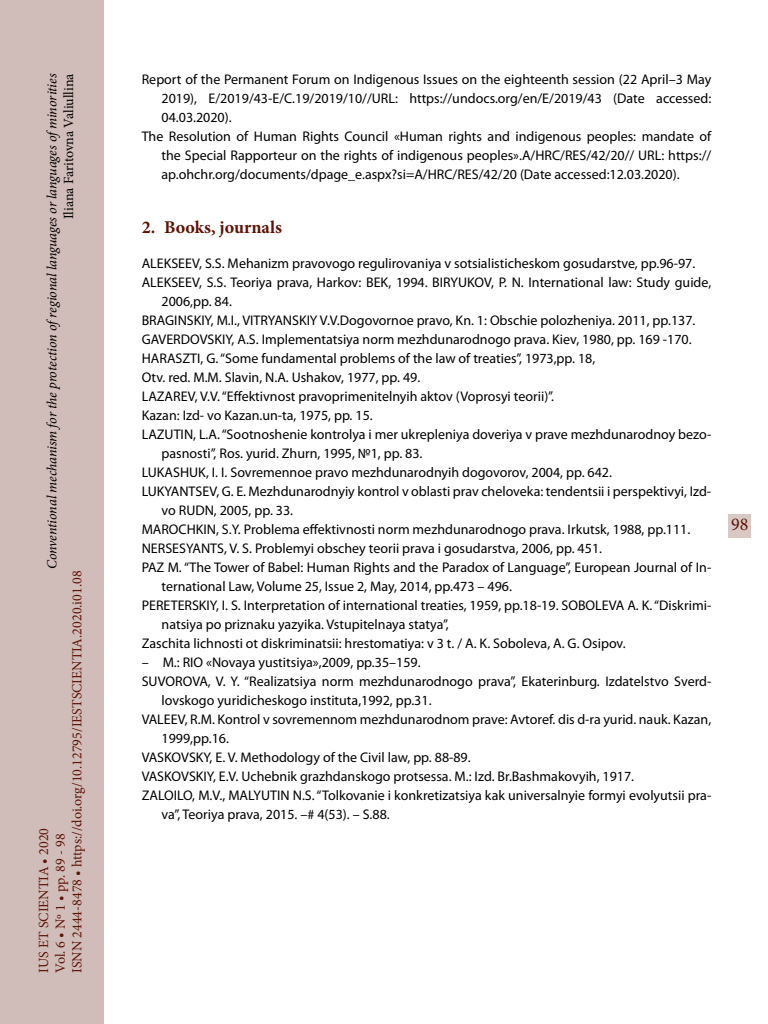
<style>
.page{position:relative;width:768px;height:1024px;background:#fff}
.page>*{position:absolute;margin:0;border:0;box-sizing:border-box;transform-origin:0 0}
._41_Enunciado_1_1{font:700 18px "Minion Pro";color:#5d1305}
.t1{font:18px "Minion Pro";color:#5d1305}
._80_Biblio_Ingl{font:14px/19px "Myriad Pro";color:#000}
.t2{font:14px/16.8px "Minion Pro";color:#5d1305}
.t3{font:italic 14px "Minion Pro";letter-spacing:-.01em;color:#000}
.t4{font:14px "Minion Pro";letter-spacing:-.005em;color:#000}
</style>
<div class="page">
<div style="left:0;top:0;width:103px;height:1024px;background:#d0bcb9"></div>
<div style="left:728px;top:514px;width:23px;height:24px;background:#d9c9c5"></div>
<p class="t3" style="left:42px;top:569px;width:497px;rotate:-90deg">Conventional mechanism for the protection ofregional languages or languages ofminorities</p>
<p class="t4" style="left:59px;top:219px;width:147px;rotate:-90deg">Iliana Faritovna Valiullina</p>
<p class="t2" style="left:35px;top:973px;width:404px;rotate:-90deg">IUS ET SCIENTIA • 2020<br>Vol. 6 • Nº 1 • pp. 89 - 98<br>ISNN 2444-8478 • https://doi.org/10.12795/IESTSCIENTIA.2020.i01.08</p>
<p class="_80_Biblio_Ingl" style="left:162px;top:70px;width:551px;text-align:justify;text-indent:-20px">Report of the Permanent Forum on Indigenous Issues on the eighteenth session (22 April–3 May 2019), E/2019/43-E/C.19/2019/10//URL: https://undocs.org/en/E/2019/43 (Date accessed:<br>04.03.2020).</p>
<p class="_80_Biblio_Ingl" style="left:162px;top:127px;width:551px;text-align:justify;text-indent:-20px">The Resolution of Human Rights Council «Human rights and indigenous peoples: mandate of the Special Rapporteur on the rights of indigenous peoples».A/HRC/RES/42/20// URL: https:// ap.ohchr.org/documents/dpage_e.aspx?si=A/HRC/RES/42/20 (Date accessed:12.03.2020).</p>
<p class="_41_Enunciado_1_1" style="left:142px;top:214px;width:142px">2. Books, journals</p>
<p class="_80_Biblio_Ingl" style="left:142px;top:253px;width:555px">ALEKSEEV, S.S. Mehanizm pravovogo regulirovaniya v sotsialisticheskom gosudarstve, pp.96-97.</p>
<p class="_80_Biblio_Ingl" style="left:162px;top:272px;width:551px;text-indent:-20px">ALEKSEEV, S.S. Teoriya prava, Harkov: BEK, 1994. BIRYUKOV, P. N. International law: Study guide,<br>2006,pp. 84.</p>
<p class="_80_Biblio_Ingl" style="left:142px;top:310px;width:555px">BRAGINSKIY, M.I., VITRYANSKIY V.V.Dogovornoe pravo, Kn. 1: Obschie polozheniya. 2011, pp.137.</p>
<p class="_80_Biblio_Ingl" style="left:142px;top:329px;width:551px">GAVERDOVSKIY, A.S. Implementatsiya norm mezhdunarodnogo prava. Kiev, 1980, pp. 169 -170.</p>
<p class="_80_Biblio_Ingl" style="left:142px;top:348px;width:455px">HARASZTI, G. “Some fundamental problems of the law of treaties”, 1973,pp. 18,</p>
<p class="_80_Biblio_Ingl" style="left:142px;top:367px;width:280px">Otv. red. M.M. Slavin, N.A. Ushakov, 1977, pp. 49.</p>
<p class="_80_Biblio_Ingl" style="left:142px;top:386px;width:414px">LAZAREV, V.V. “Effektivnost pravoprimenitelnyih aktov (Voprosyi teorii)”.</p>
<p class="_80_Biblio_Ingl" style="left:142px;top:405px;width:233px">Kazan: Izd- vo Kazan.un-ta, 1975, pp. 15.</p>
<p class="_80_Biblio_Ingl" style="left:162px;top:424px;width:551px;text-indent:-20px">LAZUTIN, L.A. “Sootnoshenie kontrolya i mer ukrepleniya doveriya v prave mezhdunarodnoy bezo&shy;pasnosti”, Ros. yurid. Zhurn, 1995, №1, pp. 83.</p>
<p class="_80_Biblio_Ingl" style="left:142px;top:462px;width:472px">LUKASHUK, I. I. Sovremennoe pravo mezhdunarodnyih dogovorov, 2004, pp. 642.</p>
<p class="_80_Biblio_Ingl" style="left:162px;top:481px;width:551px;text-indent:-20px">LUKYANTSEV, G. E. Mezhdunarodnyiy kontrol v oblasti prav cheloveka: tendentsii i perspektivyi, Izd&shy;vo RUDN, 2005, pp. 33.</p>
<p class="_80_Biblio_Ingl" style="left:142px;top:519px;width:550px">MAROCHKIN, S.Y. Problema effektivnosti norm mezhdunarodnogo prava. Irkutsk, 1988, pp.111.</p>
<p class="_80_Biblio_Ingl" style="left:142px;top:538px;width:462px">NERSESYANTS, V. S. Problemyi obschey teorii prava i gosudarstva, 2006, pp. 451.</p>
<p class="_80_Biblio_Ingl" style="left:162px;top:557px;width:551px;text-indent:-20px">PAZ M. “The Tower of Babel: Human Rights and the Paradox of Language”, European Journal of In&shy;ternational Law, Volume 25, Issue 2, May, 2014, pp.473 – 496.</p>
<p class="_80_Biblio_Ingl" style="left:162px;top:595px;width:551px;text-indent:-20px">PERETERSKIY, I. S. Interpretation of international treaties, 1959, pp.18-19. SOBOLEVA A. K. “Diskrimi&shy;natsiya po priznaku yazyika. Vstupitelnaya statya”,</p>
<p class="_80_Biblio_Ingl" style="left:142px;top:633px;width:485px">Zaschita lichnosti ot diskriminatsii: hrestomatiya: v 3 t. / A. K. Soboleva, A. G. Osipov.</p>
<p class="_80_Biblio_Ingl" style="left:142px;top:652px;width:280px">– M.: RIO «Novaya yustitsiya»,2009, pp.35–159.</p>
<p class="_80_Biblio_Ingl" style="left:162px;top:671px;width:551px;text-indent:-20px">SUVOROVA, V. Y. “Realizatsiya norm mezhdunarodnogo prava”, Ekaterinburg. Izdatelstvo Sverd&shy;lovskogo yuridicheskogo instituta,1992, pp.31.</p>
<p class="_80_Biblio_Ingl" style="left:162px;top:709px;width:551px;text-indent:-20px">VALEEV, R.M. Kontrol v sovremennom mezhdunarodnom prave: Avtoref. dis d-ra yurid. nauk. Kazan,<br>1999,pp.16.</p>
<p class="_80_Biblio_Ingl" style="left:142px;top:747px;width:331px">VASKOVSKY, E. V. Methodology of the Civil law, pp. 88-89.</p>
<p class="_80_Biblio_Ingl" style="left:142px;top:766px;width:494px">VASKOVSKIY, E.V. Uchebnik grazhdanskogo protsessa. M.: Izd. Br.Bashmakovyih, 1917.</p>
<p class="_80_Biblio_Ingl" style="left:162px;top:785px;width:551px;text-indent:-20px">ZALOILO, M.V., MALYUTIN N.S. “Tolkovanie i konkretizatsiya kak universalnyie formyi evolyutsii pra&shy;va”, Teoriya prava, 2015. –# 4(53). – S.88.</p>
<p class="t1" style="left:731px;top:512px;width:19px">98</p>
</div>
